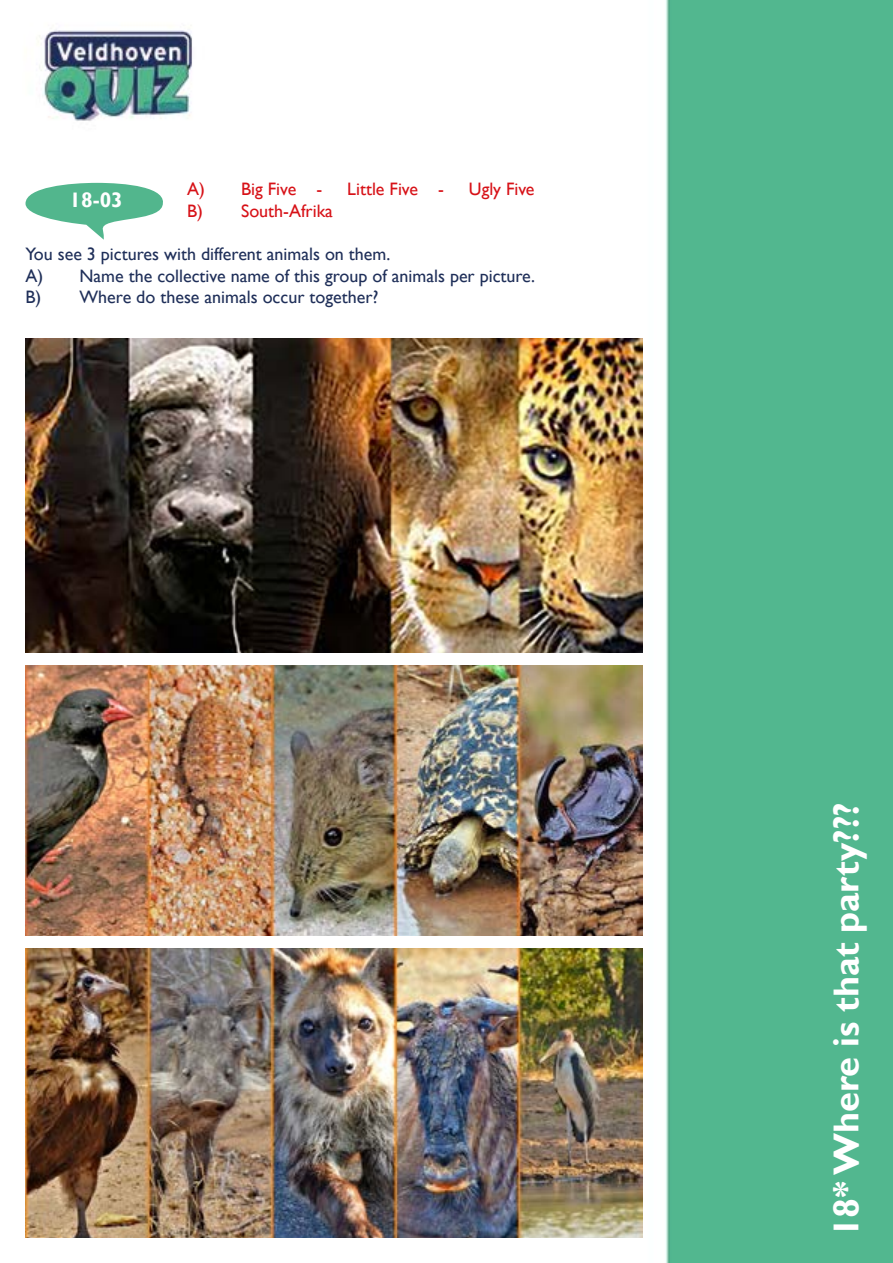
<style>
.page{position:relative;width:893px;height:1263px;background:#fff}
.page>*{position:absolute;margin:0;border:0;box-sizing:border-box;transform-origin:0 0}
.t1{font:700 36px "Gill Sans";color:#fff}
.t2{font:700 21px "Gill Sans";color:#fff}
.t3{font:18px/21.6px "Gill Sans";color:#1f2f59}
.t4{font:18px "Gill Sans";color:#d71117}
</style>
<div class="page">
<img style="left:25px;top:0;width:868px;height:1263px">
<img style="left:26px;top:338px;width:616px;height:315px">
<img style="left:26px;top:948px;width:616px;height:289px">
<img style="left:26px;top:665px;width:616px;height:270px">
<svg style="left:26px;top:183px;width:143px;height:57px"></svg>
<p class="t2" style="left:69px;top:187px;width:55px">18-03</p>
<p class="t4" style="left:187px;top:179px;width:137px">A) Big Five -</p>
<p class="t4" style="left:347px;top:179px;width:98px">Little Five -</p>
<p class="t4" style="left:469px;top:179px;width:67px">Ugly Five</p>
<p class="t4" style="left:187px;top:200px;width:147px">B) South-Afrika</p>
<p class="t3" style="left:26px;top:244px;width:511px">You see 3 pictures with different animals on them.<br>A) Name the collective name of this group of animals per picture.<br>B) Where do these animals occur together?</p>
<h1 class="t1" style="left:824px;top:1237px;width:437px;rotate:-90deg">18* Where is that party???</h1>
</div>
